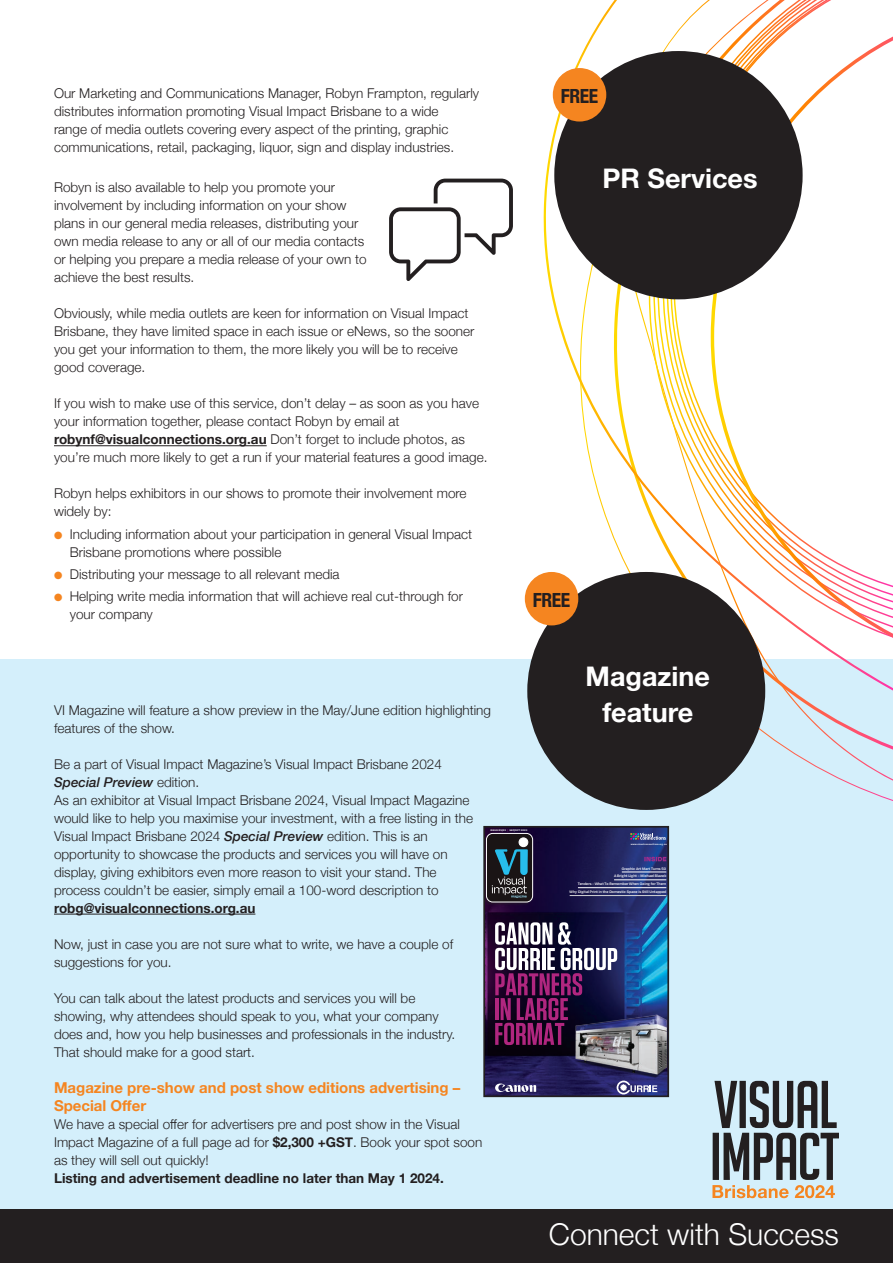
<style>
.page{position:relative;width:893px;height:1263px;background:#fff}
.page>*{position:absolute;margin:0;border:0;box-sizing:border-box;transform-origin:0 0}
.t1{font:300 30px "Helvetica Neue";color:#fff}
.t2{font:700 27px/36px "Helvetica Neue";color:#fff;text-align:center}
.t3{font:700 condensed 19.5px "Helvetica Neue";letter-spacing:-.025em;color:#231f20}
.t4{font:700 15px/18px "Helvetica Neue";color:#f58520}
.t5{font:300 13.5px/18px "Helvetica Neue";color:#231f20}
.t6{font:700 13.5px "Helvetica Neue";color:#231f20}
.t7{font:600 4.05px/7.8px "Degular";letter-spacing:.01em;color:#fff;text-align:right}
.t8{font:700 2.7px "Degular Text";letter-spacing:.02em;color:#fff}
.t9{font:700 2.55px "Degular Text";letter-spacing:.015em;color:#fff}
.s1{font-weight:700}
.s2{color:#f58520}
.s3{font-weight:500;font-style:italic}
.s4{color:#a12c8d}
</style>
<div class="page">
<div style="left:0;top:1208px;width:893px;height:55px;background:#231f20"></div>
<div style="left:0;top:659px;width:893px;height:550px;background:#d4effb"></div>
<hr style="left:54px;top:445px;width:213px;height:1px;background:#231f20">
<hr style="left:54px;top:914px;width:201px;height:1px;background:#231f20">
<img style="left:486px;top:829px;width:180px;height:265px">
<svg style="left:617px;top:1080px;width:40px;height:14px"></svg>
<svg style="left:495px;top:1083px;width:41px;height:9px"></svg>
<svg style="left:495px;top:922px;width:122px;height:123px;background:#67466d"></svg>
<img style="left:547px;top:994px;width:119px;height:84px">
<div style="left:484px;top:833px;width:49px;height:73px;background:#231f20;opacity:.5"></div>
<div style="left:486px;top:833px;width:47px;height:69px;background:#1a1415;border-radius:6px"></div>
<div style="left:486px;top:833px;width:47px;height:69px;border:1px solid #fff;border-radius:6px"></div>
<div style="left:519px;top:838px;width:9px;height:9px;background:#fff;border-radius:50%"></div>
<div style="left:519px;top:838px;width:9px;height:9px;border:1px solid #fff;border-radius:50%"></div>
<svg style="left:492px;top:849px;width:36px;height:49px"></svg>
<svg style="left:630px;top:833px;width:36px;height:7px"></svg>
<hr style="left:622px;top:872px;width:44px;height:1px;background:#fff">
<hr style="left:614px;top:879px;width:52px;height:1px;background:#fff">
<hr style="left:578px;top:887px;width:88px;height:1px;background:#fff">
<hr style="left:570px;top:895px;width:96px;height:1px;background:#d1d2d4">
<svg style="left:644px;top:857px;width:22px;height:4px"></svg>
<div style="left:483px;top:826px;width:186px;height:271px;border:2px solid #231f20"></div>
<svg style="left:389px;top:179px;width:124px;height:102px"></svg>
<svg style="left:712px;top:1081px;width:127px;height:117px"></svg>
<svg style="left:577px;top:690px;width:316px;height:111px"></svg>
<svg style="left:543px;top:0;width:350px;height:690px"></svg>
<svg style="left:649px;top:0;width:62px;height:591px"></svg>
<svg style="left:711px;top:0;width:182px;height:677px"></svg>
<div style="left:554px;top:51px;width:249px;height:248px;background:#231f20;border-radius:50%"></div>
<div style="left:553px;top:68px;width:53px;height:54px;background:#f58520;border-radius:50%"></div>
<div style="left:527px;top:572px;width:238px;height:238px;background:#231f20;border-radius:50%"></div>
<div style="left:525px;top:572px;width:53px;height:53px;background:#f58520;border-radius:50%"></div>
<p class="t5" style="left:54px;top:83px;width:427px">Our Marketing and Communications Manager, Robyn Frampton, regularly distributes information promoting Visual Impact Brisbane to a wide<br>range of media outlets covering every aspect of the printing, graphic communications, retail, packaging, liquor, sign and display industries.</p>
<p class="t5" style="left:54px;top:178px;width:314px">Robyn is also available to help you promote your involvement by including information on your show plans in our general media releases, distributing your own media release to any or all of our media contacts or helping you prepare a media release of your own to achieve the best results.</p>
<p class="t5" style="left:54px;top:304px;width:422px">Obviously, while media outlets are keen for information on Visual Impact Brisbane, they have limited space in each issue or eNews, so the sooner you get your information to them, the more likely you will be to receive good coverage.</p>
<p class="t5" style="left:54px;top:394px;width:435px">If you wish to make use of this service, don’t delay – as soon as you have your information together, please contact Robyn by email at <span class="s1">robynf@visualconnections.org.au</span> Don’t forget to include photos, as you’re much more likely to get a run if your material features a good image.</p>
<p class="t5" style="left:54px;top:484px;width:414px">Robyn helps exhibitors in our shows to promote their involvement more widely by:</p>
<p class="t5" style="left:70px;top:524px;width:404px;text-indent:-16px"><span class="s2">●</span> Including information about your participation in general Visual Impact<br>Brisbane promotions where possible</p>
<p class="t5" style="left:54px;top:564px;width:287px"><span class="s2">●</span> Distributing your message to all relevant media</p>
<p class="t5" style="left:70px;top:586px;width:395px;text-indent:-16px"><span class="s2">●</span> Helping write media information that will achieve real cut-through for your company</p>
<h3 class="t3" style="left:561px;top:80px;width:39px">FREE</h3>
<h2 class="t2" style="left:603px;top:161px;width:157px">PR Services</h2>
<h3 class="t3" style="left:533px;top:584px;width:39px">FREE</h3>
<p class="t5" style="left:54px;top:700px;width:439px">VI Magazine will feature a show preview in the May/June edition highlighting features of the show.</p>
<p class="t5" style="left:54px;top:754px;width:421px">Be a part of Visual Impact Magazine’s Visual Impact Brisbane 2024<br><span class="s3">Special Preview</span> edition.<br>As an exhibitor at Visual Impact Brisbane 2024, Visual Impact Magazine would like to help you maximise your investment, with a free listing in the Visual Impact Brisbane 2024 <span class="s3">Special Preview</span> edition. This is an opportunity to showcase the products and services you will have on display, giving exhibitors even more reason to visit your stand. The process couldn’t be easier, simply email a 100-word description to</p>
<p class="t6" style="left:54px;top:897px;width:203px">robg@visualconnections.org.au</p>
<p class="t5" style="left:54px;top:934px;width:401px">Now, just in case you are not sure what to write, we have a couple of suggestions for you.</p>
<p class="t5" style="left:54px;top:988px;width:403px">You can talk about the latest products and services you will be showing, why attendees should speak to you, what your company does and, how you help businesses and professionals in the industry.<br>That should make for a good start.</p>
<p class="t4" style="left:54px;top:1079px;width:408px">Magazine pre-show and post show editions advertising –<br>Special Offer</p>
<p class="t5" style="left:54px;top:1114px;width:430px">We have a special offer for advertisers pre and post show in the Visual<br>Impact Magazine of a full page ad for <span class="s1">$2,300 +GST</span>. Book your spot soon as they will sell out quickly!</p>
<p class="t6" style="left:54px;top:1167px;width:391px">Listing and advertisement deadline no later than May 1 2024.</p>
<p class="t8" style="left:490px;top:828px;width:39px">ISSUE #5/23 <span class="s4">|</span> SEP/OCT 2023</p>
<h2 class="t2" style="left:586px;top:659px;width:126px">Magazine feature</h2>
<p class="t9" style="left:631px;top:843px;width:38px">www.visualconnections.org.au</p>
<p class="t7" style="left:570px;top:864px;width:98px">Graphic Art Mart Turns 50<br>A Bright Light – Michael Blazek<br>Tenders - What To Remember When Going for Them Why Digital Print in the Domestic Space is Still Untapped</p>
<h1 class="t1" style="left:549px;top:1210px;width:292px">Connect with Success</h1>
</div>
